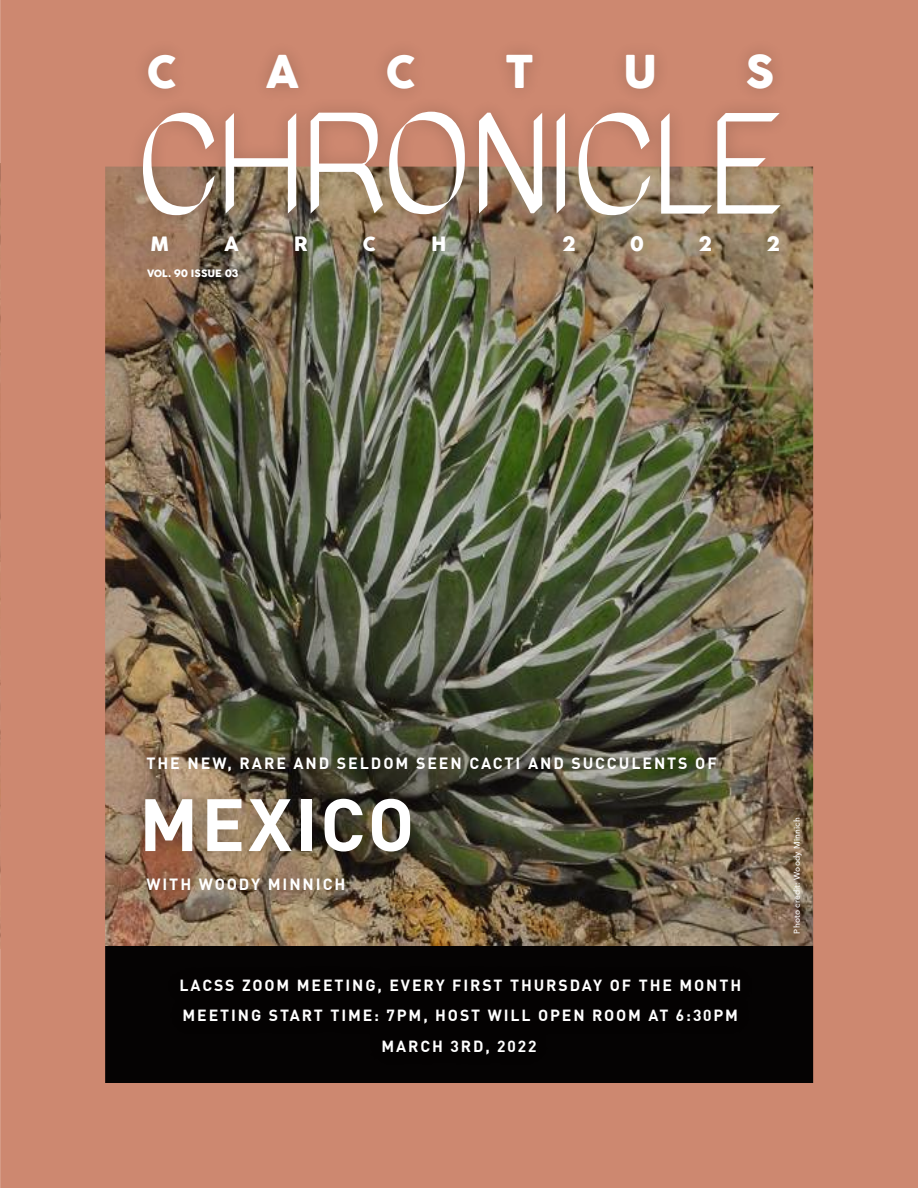
<style>
.page{position:relative;width:918px;height:1188px;background:#fff}
.page>*{position:absolute;margin:0;border:0;box-sizing:border-box;transform-origin:0 0}
.t1{font:113.1px "Se NSKYDEMO";letter-spacing:.03em;color:#fff}
.t2{font:700 72.9px "Adihaus DIN";letter-spacing:.04em;color:#fff}
.t3{font:44.25px "Cocogoose";color:#fff}
.t4{font:19.35px "Cocogoose";color:#fff}
.t5{font:700 19.35px "Futura";color:#fff}
.t6{font:700 15.9px "Adihaus DIN";letter-spacing:.12em;color:#fff}
.t7{font:700 15.75px/30px "Adihaus DIN";letter-spacing:.12em;color:#fff;text-align:center}
.t8{font:9.9px "Cocogoose";color:#fff}
.t9{font:500 8.4px "Avenir Next";letter-spacing:.02em;color:#fff}
.s1{font-family:"Futura";font-weight:700}
</style>
<div class="page">
<img style="left:0;top:0;width:918px;height:1188px">
<img style="left:114px;top:84px;width:692px;height:187px">
<img style="left:123px;top:27px;width:763px;height:102px">
<img style="left:128px;top:212px;width:730px;height:70px">
<img style="left:108px;top:724px;width:648px;height:201px">
<div style="left:157px;top:955px;width:609px;height:122px;background:#040202"></div>
<h3 class="t3" style="left:146px;top:41px;width:33px">C</h3>
<h3 class="t3" style="left:266px;top:41px;width:35px">A</h3>
<h3 class="t3" style="left:385px;top:41px;width:33px">C</h3>
<h3 class="t3" style="left:505px;top:41px;width:31px">T</h3>
<h3 class="t3" style="left:623px;top:41px;width:36px">U</h3>
<h3 class="t3" style="left:745px;top:41px;width:31px">S</h3>
<h1 class="t1" style="left:137px;top:104px;width:648px">CHRONICLE</h1>
<p class="t4" style="left:151px;top:231px;width:20px">M</p>
<p class="t4" style="left:224px;top:231px;width:16px">A</p>
<p class="t4" style="left:294px;top:231px;width:15px">R</p>
<p class="t4" style="left:362px;top:231px;width:15px">C</p>
<p class="t4" style="left:431px;top:231px;width:17px">H</p>
<p class="t5" style="left:563px;top:230px;width:15px">2</p>
<p class="t5" style="left:631px;top:230px;width:15px">0</p>
<p class="t5" style="left:699px;top:230px;width:15px">2</p>
<p class="t5" style="left:767px;top:230px;width:15px">2</p>
<p class="t8" style="left:147px;top:267px;width:93px">VOL. <span class="s1">90</span> ISSUE <span class="s1">03</span></p>
<p class="t6" style="left:146px;top:750px;width:572px">THE NEW, RARE AND SELDOM SEEN CACTI AND SUCCULENTS OF</p>
<h2 class="t2" style="left:139px;top:764px;width:277px">MEXICO</h2>
<p class="t6" style="left:146px;top:871px;width:200px">WITH WOODY MINNICH</p>
<p class="t7" style="left:180px;top:968px;width:563px">LACSS ZOOM MEETING, EVERY FIRST THURSDAY OF THE MONTH</p>
<p class="t7" style="left:183px;top:999px;width:557px">MEETING START TIME: 7PM, HOST WILL OPEN ROOM AT 6:30PM<br>MARCH 3RD, 2022</p>
<p class="t9" style="left:790px;top:934px;width:118px;rotate:-90deg">Photo credit: Woody Minnich</p>
</div>
